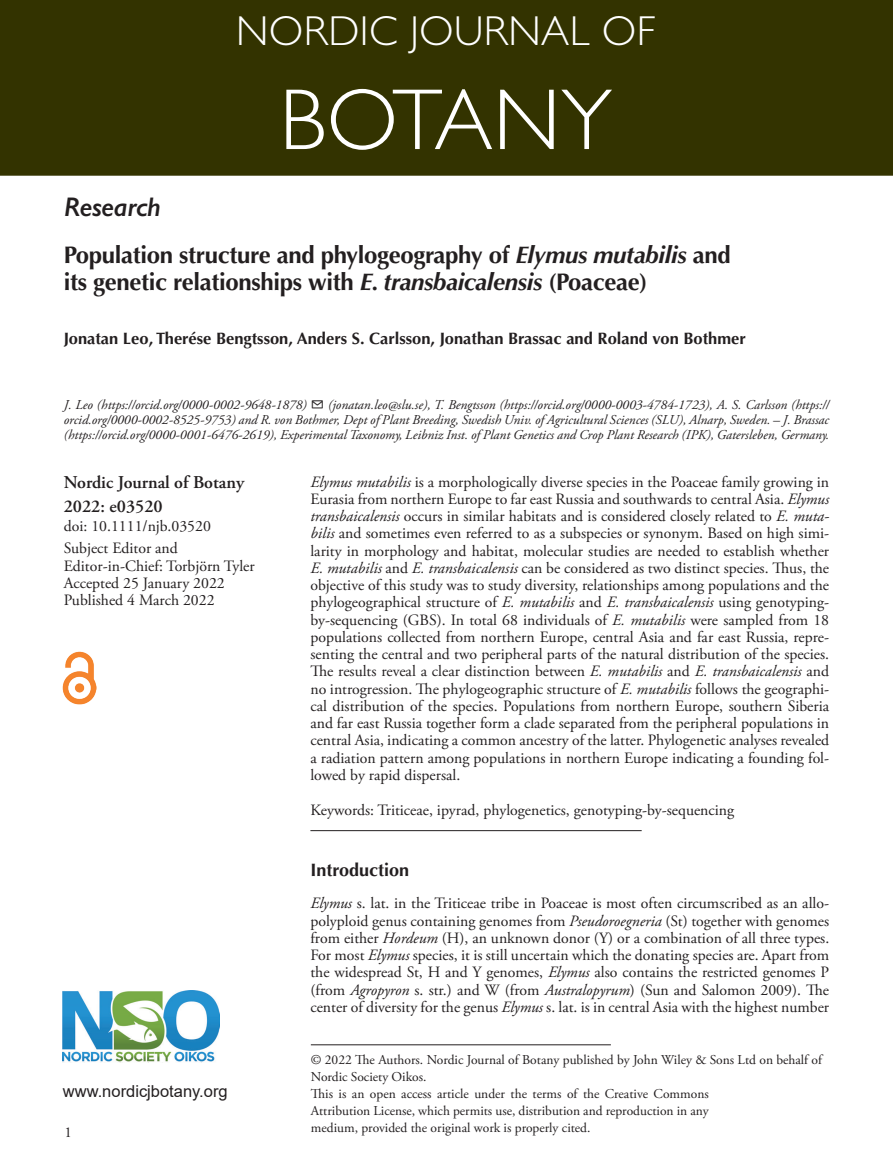
<style>
.page{position:relative;width:893px;height:1174px;background:#fff}
.page>*{position:absolute;margin:0;border:0;box-sizing:border-box;transform-origin:0 0}
.JAB_Title{font:300 87px "Gill Sans Std";letter-spacing:.01em;color:#fff}
.JAB_Title-2{font:300 42px "Gill Sans Std";letter-spacing:.01em;color:#fff}
.AT_TYPE{font:italic 600 27px "Gill Sans";letter-spacing:-.015em;color:#231f20}
.CT{font:700 24px/27px "Optima LT Std";letter-spacing:-.015em;color:#231f20}
.Corres{font:600 18px "Adobe Garamond Pro";color:#231f20}
.H1_Rule{font:700 18px "Optima LT Std";color:#231f20}
.AU{font:700 16.5px "Optima LT Std";color:#231f20}
.t1{font:16.5px "Arial";color:#231f20}
.ABS_TXT{font:15.75px/17.2px "Adobe Garamond Pro";color:#231f20;text-align:justify}
.TXT_Open{font:15.75px/17.2px "Adobe Garamond Pro";color:#231f20;text-align:justify}
.Keywords{font:15.75px "Adobe Garamond Pro";color:#231f20}
.Doi_No{font:15.75px "Adobe Garamond Pro";color:#231f20}
.t2{font:15px "Adobe Garamond Pro";color:#231f20}
.Address{font:italic 13.5px/15px "Adobe Garamond Pro";color:#231f20;text-align:justify}
.FM_Note{font:13.5px/16.8px "Adobe Garamond Pro";color:#231f20}
.s1{font-style:italic}
</style>
<div class="page">
<div style="left:0;top:0;width:893px;height:176px;background:#330"></div>
<img style="left:63px;top:990px;width:156px;height:72px">
<hr style="left:311px;top:1044px;width:300px;height:1px;background:#231f20">
<img style="left:63px;top:651px;width:34px;height:53px">
<hr style="left:310px;top:830px;width:332px;height:1px;background:#231f20">
<p class="AT_TYPE" style="left:64px;top:191px;width:99px">Research</p>
<p class="JAB_Title-2" style="left:236px;top:7px;width:421px">NORDIC JOURNAL OF</p>
<p class="JAB_Title" style="left:279px;top:71px;width:334px">BOTANY</p>
<p class="CT" style="left:64px;top:242px;width:669px">Population structure and phylogeography of <span class="s1">Elymus mutabilis</span> and its genetic relationships with <span class="s1">E. transbaicalensis</span> (Poaceae)</p>
<p class="AU" style="left:64px;top:329px;width:684px">Jonatan Leo, Therése Bengtsson, Anders S. Carlsson, Jonathan Brassac and Roland von Bothmer</p>
<p class="Address" style="left:64px;top:397px;width:767px">J. Leo (https://orcid.org/0000-0002-9648-1878) ✉ (jonatan.leo@slu.se), T. Bengtsson (https://orcid.org/0000-0003-4784-1723), A. S. Carlsson (https:// orcid.org/0000-0002-8525-9753) and R. von Bothmer, Dept of Plant Breeding, Swedish Univ. of Agricultural Sciences (SLU), Alnarp, Sweden. – J. Brassac (https://orcid.org/0000-0001-6476-2619), Experimental Taxonomy, Leibniz Inst. of Plant Genetics and Crop Plant Research (IPK), Gatersleben, Germany.</p>
<p class="Corres" style="left:64px;top:472px;width:182px">Nordic Journal of Botany</p>
<p class="Corres" style="left:64px;top:496px;width:100px">2022: e03520</p>
<p class="Doi_No" style="left:64px;top:516px;width:149px">doi: 10.1111/njb.03520</p>
<p class="ABS_TXT" style="left:64px;top:540px;width:116px">Subject Editor and</p>
<p class="ABS_TXT" style="left:64px;top:557px;width:192px">Editor-in-Chief: Torbjörn Tyler</p>
<p class="ABS_TXT" style="left:64px;top:575px;width:163px">Accepted 25 January 2022</p>
<p class="ABS_TXT" style="left:64px;top:591px;width:152px">Published 4 March 2022</p>
<p class="t1" style="left:63px;top:1079px;width:166px">www.nordicjbotany.org</p>
<p class="t2" style="left:65px;top:1123px;width:9px">1</p>
<p class="ABS_TXT" style="left:310px;top:473px;width:520px"><span class="s1">Elymus mutabilis</span> is a morphologically diverse species in the Poaceae family growing in Eurasia from northern Europe to far east Russia and southwards to central Asia. <span class="s1">Elymus transbaicalensis</span> occurs in similar habitats and is considered closely related to <span class="s1">E. muta&shy;bilis</span> and sometimes even referred to as a subspecies or synonym. Based on high simi&shy;larity in morphology and habitat, molecular studies are needed to establish whether <span class="s1">E. mutabilis</span> and <span class="s1">E. transbaicalensis</span> can be considered as two distinct species. Thus, the objective of this study was to study diversity, relationships among populations and the phylogeographical structure of <span class="s1">E. mutabilis</span> and <span class="s1">E. transbaicalensis</span> using genotyping&shy;by-sequencing (GBS). In total 68 individuals of <span class="s1">E. mutabilis</span> were sampled from 18 populations collected from northern Europe, central Asia and far east Russia, repre&shy;senting the central and two peripheral parts of the natural distribution of the species.<br>The results reveal a clear distinction between <span class="s1">E. mutabilis</span> and <span class="s1">E. transbaicalensis</span> and no introgression. The phylogeographic structure of <span class="s1">E. mutabilis</span> follows the geographi&shy;cal distribution of the species. Populations from northern Europe, southern Siberia and far east Russia together form a clade separated from the peripheral populations in central Asia, indicating a common ancestry of the latter. Phylogenetic analyses revealed a radiation pattern among populations in northern Europe indicating a founding fol&shy;lowed by rapid dispersal.</p>
<p class="Keywords" style="left:310px;top:800px;width:425px">Keywords: Triticeae, ipyrad, phylogenetics, genotyping-by-sequencing</p>
<p class="H1_Rule" style="left:310px;top:859px;width:100px">Introduction</p>
<p class="TXT_Open" style="left:310px;top:895px;width:520px"><span class="s1">Elymus</span> s. lat. in the Triticeae tribe in Poaceae is most often circumscribed as an allo&shy;polyploid genus containing genomes from <span class="s1">Pseudoroegneria</span> (St) together with genomes from either <span class="s1">Hordeum</span> (H), an unknown donor (Y) or a combination of all three types.<br>For most <span class="s1">Elymus</span> species, it is still uncertain which the donating species are. Apart from the widespread St, H and Y genomes, <span class="s1">Elymus</span> also contains the restricted genomes P (from <span class="s1">Agropyron</span> s. str.) and W (from <span class="s1">Australopyrum</span>) (Sun and Salomon 2009). The center of diversity for the genus <span class="s1">Elymus</span> s. lat. is in central Asia with the highest number</p>
<p class="FM_Note" style="left:311px;top:1052px;width:513px">© 2022 The Authors. Nordic Journal of Botany published by John Wiley &amp; Sons Ltd on behalf of<br>Nordic Society Oikos.</p>
<p class="FM_Note" style="left:311px;top:1086px;width:399px;text-align:justify">This is an open access article under the terms of the Creative Commons Attribution License, which permits use, distribution and reproduction in any medium, provided the original work is properly cited.</p>
</div>
